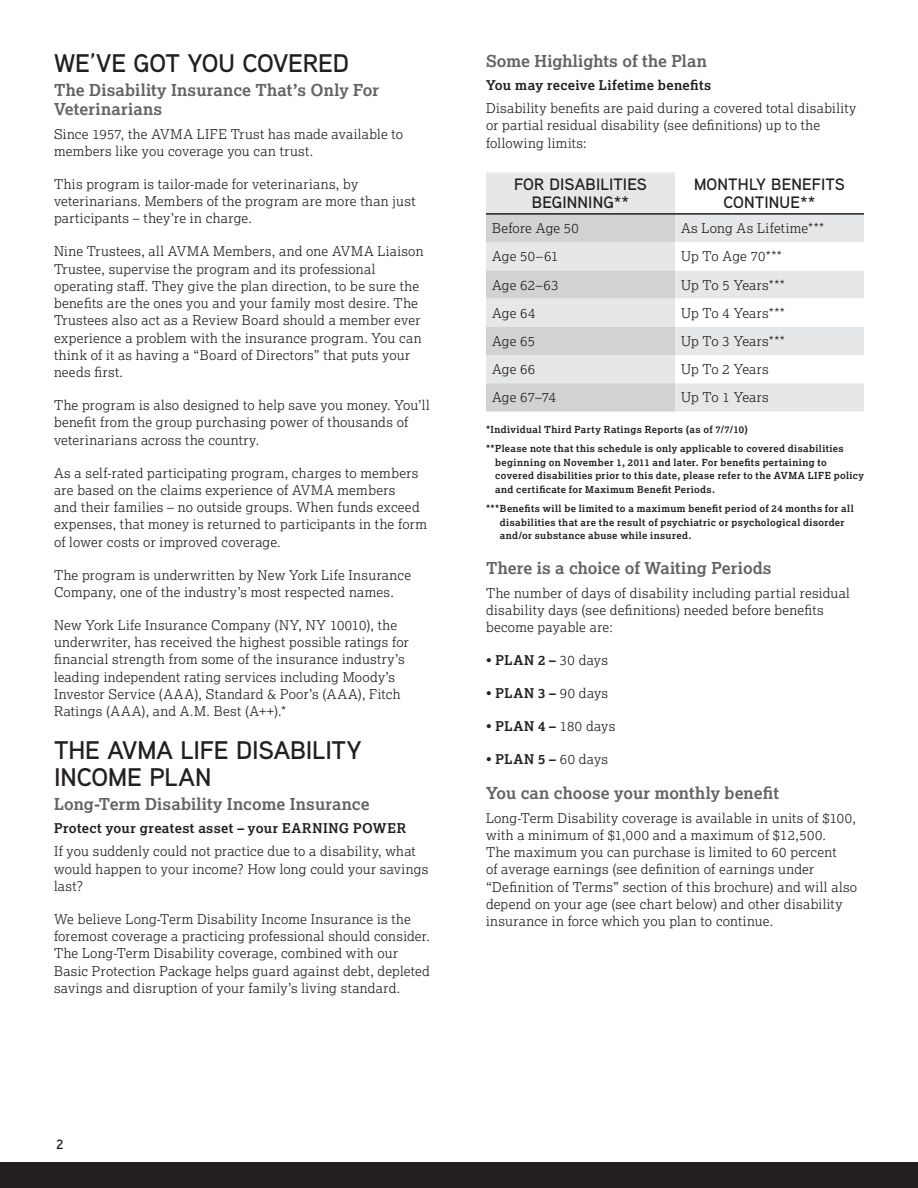
<style>
.page{position:relative;width:918px;height:1188px;background:#fff}
.page>*{position:absolute;margin:0;border:0;box-sizing:border-box;transform-origin:0 0}
.t1{font:600 25.5px "Aaux Next";letter-spacing:-.005em;color:#231f20}
.t2{font:700 16.5px/19.5px "Lexia";letter-spacing:.005em;color:#636366}
.t3{font:600 16.5px/18px "Aaux Next";letter-spacing:.005em;color:#231f20;text-align:center}
.t4{font:300 13.5px/17.2px "Lexia";letter-spacing:.02em;color:#231f20}
.t5{font:700 13.5px "Lexia";letter-spacing:.025em;color:#231f20}
.t6{font:600 13.5px "Aaux Next";color:#231f20}
.t7{font:700 9.75px/13.5px "Lexia";letter-spacing:.035em;color:#231f20}
.s1{font-weight:700}
</style>
<div class="page">
<div style="left:0;top:1162px;width:918px;height:26px;background:#231f20"></div>
<svg style="left:486px;top:172px;width:378px;height:240px"></svg>
<hr style="left:486px;top:213px;width:189px;height:2px;background:#231f20">
<hr style="left:675px;top:213px;width:189px;height:2px;background:#231f20">
<h1 class="t1" style="left:54px;top:45px;width:297px">WE’VE GOT YOU COVERED</h1>
<p class="t2" style="left:54px;top:80px;width:327px">The Disability Insurance That’s Only For<br>Veterinarians</p>
<p class="t4" style="left:54px;top:125px;width:351px">Since 1957, the AVMA LIFE Trust has made available to members like you coverage you can trust.</p>
<p class="t4" style="left:54px;top:175px;width:363px">This program is tailor-made for veterinarians, by veterinarians. Members of the program are more than just participants – they’re in charge.</p>
<p class="t4" style="left:54px;top:242px;width:371px">Nine Trustees, all AVMA Members, and one AVMA Liaison Trustee, supervise the program and its professional operating staff. They give the plan direction, to be sure the benefits are the ones you and your family most desire. The Trustees also act as a Review Board should a member ever experience a problem with the insurance program. You can think of it as having a “Board of Directors” that puts your needs first.</p>
<p class="t4" style="left:54px;top:396px;width:377px">The program is also designed to help save you money. You’ll benefit from the group purchasing power of thousands of veterinarians across the country.</p>
<p class="t4" style="left:54px;top:464px;width:374px">As a self-rated participating program, charges to members are based on the claims experience of AVMA members<br>and their families – no outside groups. When funds exceed expenses, that money is returned to participants in the form of lower costs or improved coverage.</p>
<p class="t4" style="left:54px;top:566px;width:359px">The program is underwritten by New York Life Insurance<br>Company, one of the industry’s most respected names.</p>
<p class="t4" style="left:54px;top:616px;width:356px">New York Life Insurance Company (NY, NY 10010), the underwriter, has received the highest possible ratings for financial strength from some of the insurance industry’s leading independent rating services including Moody’s Investor Service (AAA), Standard &amp; Poor’s (AAA), Fitch Ratings (AAA), and A.M. Best (A++).*</p>
<h1 class="t1" style="left:54px;top:732px;width:71px">THE AVMA</h1>
<h1 class="t1" style="left:180px;top:732px;width:13px">LIFE</h1>
<h1 class="t1" style="left:236px;top:732px;width:82px">DISABILITY</h1>
<h1 class="t1" style="left:54px;top:759px;width:40px">INCOME</h1>
<h1 class="t1" style="left:149px;top:759px;width:63px">PLAN</h1>
<p class="t2" style="left:54px;top:794px;width:317px">Long-Term Disability Income Insurance</p>
<p class="t5" style="left:54px;top:820px;width:354px">Protect your greatest asset – your EARNING POWER</p>
<p class="t4" style="left:54px;top:842px;width:376px">If you suddenly could not practice due to a disability, what would happen to your income? How long could your savings last?</p>
<p class="t4" style="left:54px;top:910px;width:378px">We believe Long-Term Disability Income Insurance is the foremost coverage a practicing professional should consider.<br>The Long-Term Disability coverage, combined with our Basic Protection Package helps guard against debt, depleted savings and disruption of your family’s living standard.</p>
<p class="t2" style="left:486px;top:50px;width:223px">Some Highlights of the Plan</p>
<p class="t5" style="left:486px;top:76px;width:227px">You may receive Lifetime benefits</p>
<p class="t4" style="left:486px;top:99px;width:372px">Disability benefits are paid during a covered total disability or partial residual disability (see definitions) up to the following limits:</p>
<p class="t3" style="left:514px;top:175px;width:133px">FOR DISABILITIES<br>BEGINN ING**</p>
<p class="t3" style="left:694px;top:175px;width:151px">MONTHLY BENEFITS<br>CONTINUE**</p>
<p class="t4" style="left:492px;top:219px;width:88px">Before Age 50</p>
<p class="t4" style="left:681px;top:219px;width:145px">As Long As Lifetime***</p>
<p class="t4" style="left:492px;top:247px;width:68px">Age 50–61</p>
<p class="t4" style="left:681px;top:247px;width:102px">Up To Age 70***</p>
<p class="t4" style="left:492px;top:276px;width:68px">Age 62–63</p>
<p class="t4" style="left:681px;top:276px;width:105px">Up To 5 Years***</p>
<p class="t4" style="left:492px;top:304px;width:45px">Age 64</p>
<p class="t4" style="left:681px;top:304px;width:105px">Up To 4 Years***</p>
<p class="t4" style="left:492px;top:332px;width:45px">Age 65</p>
<p class="t4" style="left:681px;top:332px;width:105px">Up To 3 Years***</p>
<p class="t4" style="left:492px;top:360px;width:45px">Age 66</p>
<p class="t4" style="left:681px;top:360px;width:89px">Up To 2 Years</p>
<p class="t4" style="left:492px;top:389px;width:66px">Age 67–74</p>
<p class="t4" style="left:681px;top:389px;width:89px">Up To 1 Years</p>
<p class="t7" style="left:486px;top:419px;width:359px;line-height:19.5px">*Individual Third Party Ratings Reports (as of 7/7/10)<br>**Please note that this schedule is only applicable to covered disabilities</p>
<p class="t7" style="left:495px;top:455px;width:370px">beginning on November 1, 2011 and later. For benefits pertaining to covered disabilities prior to this date, please refer to the AVMA LIFE policy and certificate for Maximum Benefit Periods.</p>
<p class="t7" style="left:500px;top:501px;width:355px;text-indent:-14px">***Benefits will be limited to a maximum benefit period of 24 months for all disabilities that are the result of psychiatric or psychological disorder and/or substance abuse while insured.</p>
<p class="t2" style="left:486px;top:558px;width:287px">There is a choice of Waiting Periods</p>
<p class="t4" style="left:486px;top:584px;width:365px">The number of days of disability including partial residual disability days (see definitions) needed before benefits become payable are:</p>
<p class="t4" style="left:486px;top:651px;width:123px">• <span class="s1">PLAN 2 –</span> 30 days</p>
<p class="t4" style="left:486px;top:684px;width:124px">• <span class="s1">PLAN 3 –</span> 90 days</p>
<p class="t4" style="left:486px;top:717px;width:131px">• <span class="s1">PLAN 4 –</span> 180 days</p>
<p class="t4" style="left:486px;top:750px;width:124px">• <span class="s1">PLAN 5 –</span> 60 days</p>
<p class="t2" style="left:486px;top:783px;width:295px">You can choose your monthly benefit</p>
<p class="t4" style="left:486px;top:809px;width:373px">Long-Term Disability coverage is available in units of $100, with a minimum of $1,000 and a maximum of $12,500.<br>The maximum you can purchase is limited to 60 percent<br>of average earnings (see definition of earnings under “Definition of Terms” section of this brochure) and will also depend on your age (see chart below) and other disability insurance in force which you plan to continue.</p>
<p class="t6" style="left:56px;top:1135px;width:9px">2</p>
</div>
